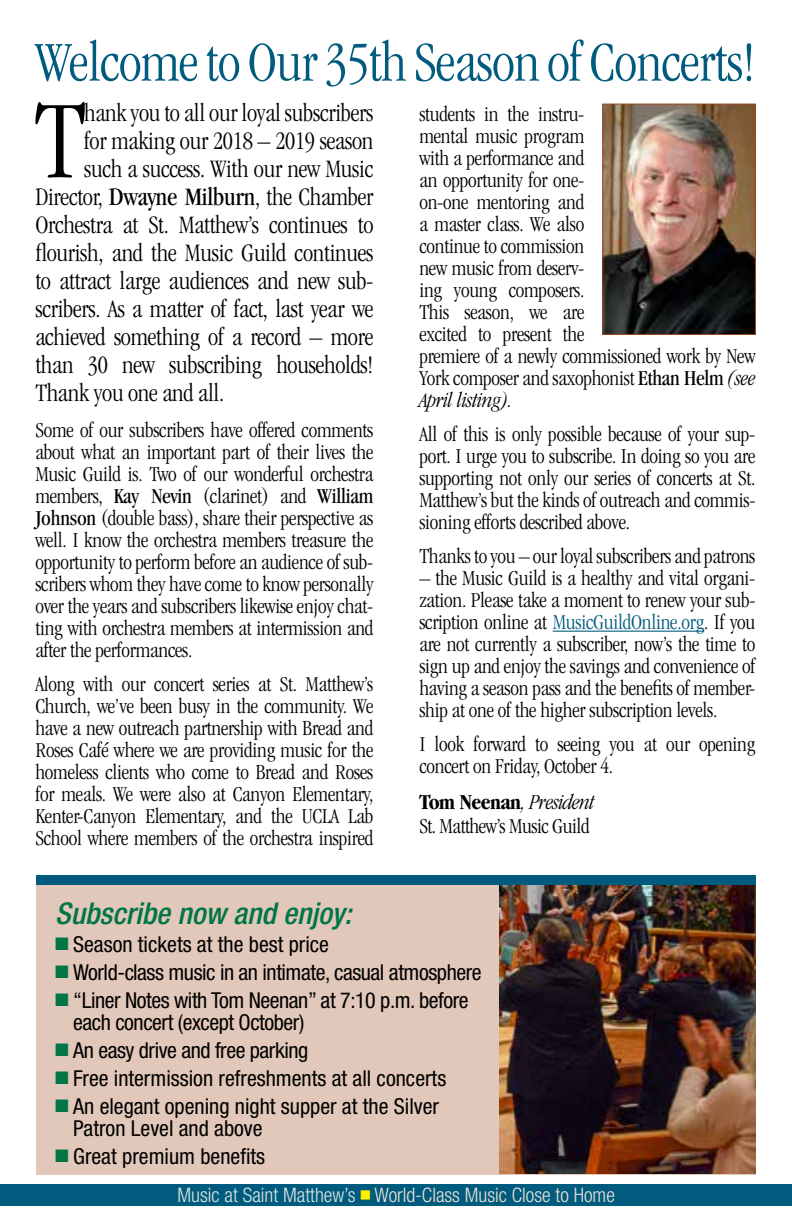
<style>
.page{position:relative;width:792px;height:1224px;background:#fff}
.page>*{position:absolute;margin:0;border:0;box-sizing:border-box;transform-origin:0 0}
.t1{font:300 condensed 114.8px "Garamond";color:#000}
.t2{font:300 condensed 58px "Garamond";letter-spacing:-.01em;color:#005b7e}
.t3{font:italic 500 condensed 30px "Helvetica Neue LT Pro";color:#007647}
.t4{font:300 condensed 26px "Garamond";letter-spacing:-.01em;color:#000}
.t5{font:300 condensed 22px/22px "Garamond";letter-spacing:-.01em;color:#000;text-align:justify}
.t6{font:condensed 22px/22px "Helvetica Neue LT Pro";color:#000}
.t7{font:condensed 22px/22px "Helvetica Neue LT Pro";letter-spacing:-.02em;color:#000}
.t8{font:300 condensed 20px "Helvetica Neue LT Pro";color:#efe2d7}
.s1{font-weight:400}
.s2{font-style:italic}
.s3{color:#005b7e}
.s4{font-weight:700}
.s5{color:#007647}
.s6{color:#e0e6e0}
</style>
<div class="page">
<div style="left:36px;top:880px;width:720px;height:295px;background:#e2c8ba"></div>
<hr style="left:553px;top:631px;width:151px;height:1px;background:#005b7e">
<img style="left:499px;top:885px;width:257px;height:288px">
<div style="left:0;top:1184px;width:792px;height:22px;background:#005b7e"></div>
<div style="left:36px;top:876px;width:720px;height:9px;background:#005b7e"></div>
<img style="left:604px;top:106px;width:150px;height:227px">
<div style="left:602px;top:104px;width:154px;height:231px;border:1px solid #9e481a"></div>
<h2 class="t2" style="left:35px;top:31px;width:721px">Welcome to Our 35th Season of Concerts!</h2>
<p class="t5" style="left:419px;top:103px;width:338px;text-align:left">students in the instru-<br>mental music program<br>with a performance and<br>an opportunity for one-<br>on-one mentoring and<br>a master class. We also<br>continue to commission<br>new music from deserv-<br>ing young composers.<br>This season, we are<br>excited to present the<br>premiere of a newly commissioned work by New<br>York composer and saxophonist <span class="s1">Ethan Helm</span> <span class="s2">(see<br>April listing).</span></p>
<p class="t5" style="left:419px;top:423px;width:338px">All of this is only possible because of your sup&shy;port. I urge you to subscribe. In doing so you are supporting not only our series of concerts at St.<br>Matthew’s but the kinds of outreach and commis&shy;sioning efforts described above.</p>
<p class="t5" style="left:419px;top:545px;width:338px">Thanks to you – our loyal subscribers and patrons</p>
<p class="t5" style="left:419px;top:567px;width:338px">– the Music Guild is a healthy and vital organi&shy;zation. Please take a moment to renew your sub&shy;scription online at <span class="s3">MusicGuildOnline.org</span>. If you are not currently a subscriber, now’s the time to sign up and enjoy the savings and convenience of having a season pass and the benefits of member&shy;ship at one of the higher subscription levels.</p>
<p class="t5" style="left:419px;top:733px;width:337px">I look forward to seeing you at our opening concert on Friday, October 4.</p>
<p class="t5" style="left:419px;top:790px;width:177px;line-height:24px"><span class="s4">Tom Neenan</span><span class="s2">, President<br></span>St. Matthew’s Music Guild</p>
<h1 class="t1" style="left:34px;top:79px;width:53px">T</h1>
<p class="t4" style="left:84px;top:99px;width:291px">hank you to all our loyal subscribers</p>
<p class="t4" style="left:84px;top:127px;width:291px">for making our 2018 – 2019 season</p>
<p class="t4" style="left:84px;top:155px;width:291px">such a success. With our new Music</p>
<p class="t4" style="left:35px;top:183px;width:340px">Director, <span class="s1">Dwayne Milburn</span>, the Chamber</p>
<p class="t4" style="left:35px;top:211px;width:340px">Orchestra at St. Matthew’s continues to</p>
<p class="t4" style="left:35px;top:239px;width:340px">flourish, and the Music Guild continues</p>
<p class="t4" style="left:35px;top:267px;width:340px">to attract large audiences and new sub-</p>
<p class="t4" style="left:35px;top:295px;width:340px">scribers. As a matter of fact, last year we</p>
<p class="t4" style="left:35px;top:323px;width:339px">achieved something of a record – more</p>
<p class="t4" style="left:35px;top:351px;width:339px">than 30 new subscribing households!</p>
<p class="t4" style="left:35px;top:379px;width:190px">Thank you one and all.</p>
<p class="t5" style="left:35px;top:419px;width:340px">Some of our subscribers have offered comments about what an important part of their lives the Music Guild is. Two of our wonderful orchestra members, <span class="s1">Kay Nevin</span> (clarinet) and <span class="s1">William Johnson</span> (double bass), share their perspective as well. I know the orchestra members treasure the opportunity to perform before an audience of sub&shy;scribers whom they have come to know personally over the years and subscribers likewise enjoy chat&shy;ting with orchestra members at intermission and after the performances.</p>
<p class="t5" style="left:35px;top:673px;width:340px">Along with our concert series at St. Matthew’s Church, we’ve been busy in the community. We have a new outreach partnership with Bread and Roses Café where we are providing music for the homeless clients who come to Bread and Roses for meals. We were also at Canyon Elementary, Kenter-Canyon Elementary, and the UCLA Lab School where members of the orchestra inspired</p>
<h3 class="t3" style="left:55px;top:895px;width:298px">Subscribe now and enjoy:</h3>
<p class="t6" style="left:55px;top:933px;width:275px"><span class="s5">■</span> Season tickets at the best price</p>
<p class="t7" style="left:55px;top:961px;width:428px"><span class="s5">■</span> World-class music in an intimate, casual atmosphere</p>
<p class="t7" style="left:73px;top:989px;width:397px;text-indent:-18px"><span class="s5">■</span> “Liner Notes with Tom Neenan” at 7:10 p.m. before each concert (except October)</p>
<p class="t7" style="left:55px;top:1039px;width:255px"><span class="s5">■</span> An easy drive and free parking</p>
<p class="t6" style="left:55px;top:1067px;width:393px"><span class="s5">■</span> Free intermission refreshments at all concerts</p>
<p class="t6" style="left:73px;top:1095px;width:367px;text-indent:-18px"><span class="s5">■</span> An elegant opening night supper at the Silver<br>Patron Level and above</p>
<p class="t6" style="left:55px;top:1145px;width:211px"><span class="s5">■</span> Great premium benefits</p>
<p class="t8" style="left:178px;top:1184px;width:439px"><span class="s6">Music at Saint Matthew’s</span> <sup>■</sup> World-Class Music Close to Home</p>
</div>
